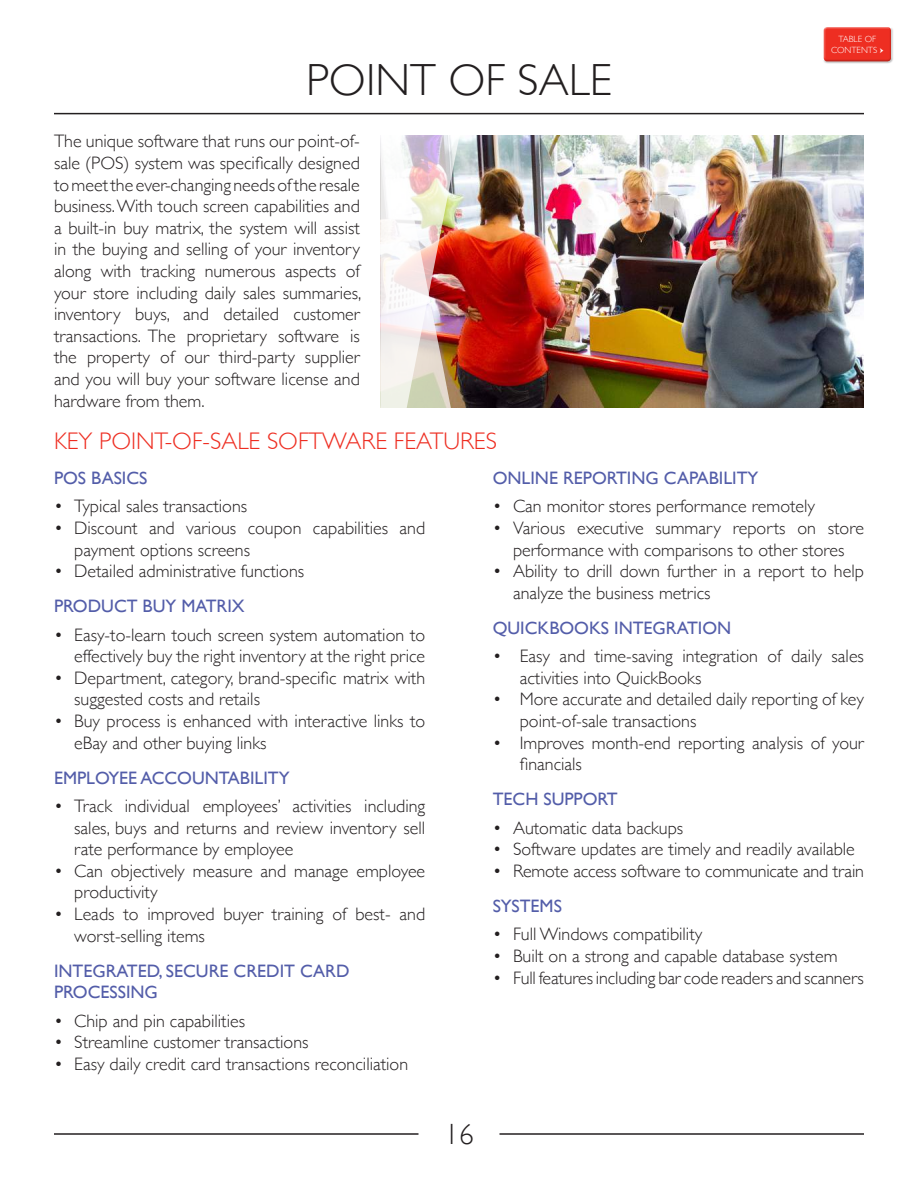
<style>
.page{position:relative;width:918px;height:1188px;background:#fff}
.page>*{position:absolute;margin:0;border:0;box-sizing:border-box;transform-origin:0 0}
.t1{font:300 45px "Gill Sans";color:#231f20}
.t2{font:300 29.25px "Gill Sans";color:#231f20}
.t3{font:300 24px "Gill Sans";color:#ee2e22}
.t4{font:300 18px/21.6px "Gill Sans";color:#231f20}
.t5{font:18px/21.6px "Gill Sans";color:#535da9}
.t6{font:300 9px/10.8px "Gill Sans";color:#fff;text-align:center}
.s1{font-family:"Minion Pro";font-weight:600}
</style>
<div class="page">
<hr style="left:54px;top:1133px;width:364px;height:2px;background:#231f20">
<hr style="left:500px;top:1133px;width:364px;height:2px;background:#231f20">
<div style="left:822px;top:25px;width:71px;height:36px;background:#fff;opacity:.66"></div>
<div style="left:822px;top:28px;width:71px;height:36px;background:#231f20;opacity:.26"></div>
<img style="left:477px;top:135px;width:387px;height:272px">
<img style="left:380px;top:112px;width:97px;height:296px">
<hr style="left:54px;top:113px;width:810px;height:1px;background:#231f20">
<p class="t6" style="left:831px;top:34px;width:54px">TABLE OF<br>CONTENTS <span class="s1">•</span></p>
<h1 class="t1" style="left:306px;top:55px;width:307px">POINT OF SALE</h1>
<p class="t4" style="left:54px;top:131px;width:309px;text-align:justify">The unique software that runs our point-of&shy;sale (POS) system was specifically designed to meet the ever-changing needs of the resale business. With touch screen capabilities and a built-in buy matrix, the system will assist in the buying and selling of your inventory along with tracking numerous aspects of your store including daily sales summaries, inventory buys, and detailed customer transactions. The proprietary software is the property of our third-party supplier and you will buy your software license and hardware from them.</p>
<h3 class="t3" style="left:54px;top:427px;width:444px">KEY POINT-OF-SALE SOFTWARE FEATURES</h3>
<p class="t5" style="left:54px;top:467px;width:95px">POS BASICS</p>
<p class="t4" style="left:54px;top:496px;width:195px">• Typical sales transactions</p>
<p class="t4" style="left:74px;top:517px;width:353px;text-indent:-20px">• Discount and various coupon capabilities and payment options screens</p>
<p class="t4" style="left:54px;top:560px;width:252px">• Detailed administrative functions</p>
<p class="t5" style="left:54px;top:595px;width:192px">PRODUCT BUY MATRIX</p>
<p class="t4" style="left:54px;top:624px;width:373px;text-align:right">• Easy-to-learn touch screen system automation to effectively buy the right inventory at the right price</p>
<p class="t4" style="left:74px;top:667px;width:352px;text-indent:-20px">• Department, category, brand-specific matrix with suggested costs and retails</p>
<p class="t4" style="left:74px;top:710px;width:352px;text-indent:-20px">• Buy process is enhanced with interactive links to eBay and other buying links</p>
<p class="t5" style="left:54px;top:767px;width:237px">EMPLOYEE ACCOUNTABILITY</p>
<p class="t4" style="left:74px;top:795px;width:353px;text-align:justify;text-indent:-20px">• Track individual employees’ activities including sales, buys and returns and review inventory sell rate performance by employee</p>
<p class="t4" style="left:74px;top:860px;width:352px;text-indent:-20px">• Can objectively measure and manage employee productivity</p>
<p class="t4" style="left:74px;top:903px;width:353px;text-indent:-20px">• Leads to improved buyer training of best- and worst-selling items</p>
<p class="t5" style="left:54px;top:960px;width:297px">INTEGRATED, SECURE CREDIT CARD<br>PROCESSING</p>
<p class="t4" style="left:54px;top:1010px;width:193px">• Chip and pin capabilities</p>
<p class="t4" style="left:54px;top:1032px;width:256px">• Streamline customer transactions</p>
<p class="t4" style="left:54px;top:1053px;width:356px">• Easy daily credit card transactions reconciliation</p>
<p class="t5" style="left:493px;top:467px;width:267px">ONLINE REPORTING CAPABILITY</p>
<p class="t4" style="left:493px;top:496px;width:324px">• Can monitor stores performance remotely</p>
<p class="t4" style="left:493px;top:517px;width:373px;text-align:center">• Various executive summary reports on store performance with comparisons to other stores</p>
<p class="t4" style="left:513px;top:560px;width:352px;text-indent:-20px">• Ability to drill down further in a report to help analyze the business metrics</p>
<p class="t5" style="left:493px;top:617px;width:240px">QUICKBOOKS INTEGRATION</p>
<p class="t4" style="left:520px;top:645px;width:346px;text-indent:-27px">• Easy and time-saving integration of daily sales activities into QuickBooks</p>
<p class="t4" style="left:520px;top:689px;width:346px;text-indent:-27px">• More accurate and detailed daily reporting of key point-of-sale transactions</p>
<p class="t4" style="left:520px;top:732px;width:346px;text-indent:-27px">• Improves month-end reporting analysis of your financials</p>
<p class="t5" style="left:493px;top:788px;width:127px">TECH SUPPORT</p>
<p class="t4" style="left:493px;top:817px;width:192px">• Automatic data backups</p>
<p class="t4" style="left:493px;top:839px;width:364px">• Software updates are timely and readily available</p>
<p class="t4" style="left:493px;top:860px;width:373px">• Remote access software to communicate and train</p>
<p class="t5" style="left:493px;top:895px;width:71px">SYSTEMS</p>
<p class="t4" style="left:493px;top:924px;width:211px">• Full Windows compatibility</p>
<p class="t4" style="left:493px;top:945px;width:346px">• Built on a strong and capable database system</p>
<p class="t4" style="left:493px;top:967px;width:373px">• Full features including bar code readers and scanners</p>
<h2 class="t2" style="left:444px;top:1118px;width:31px">16</h2>
</div>
